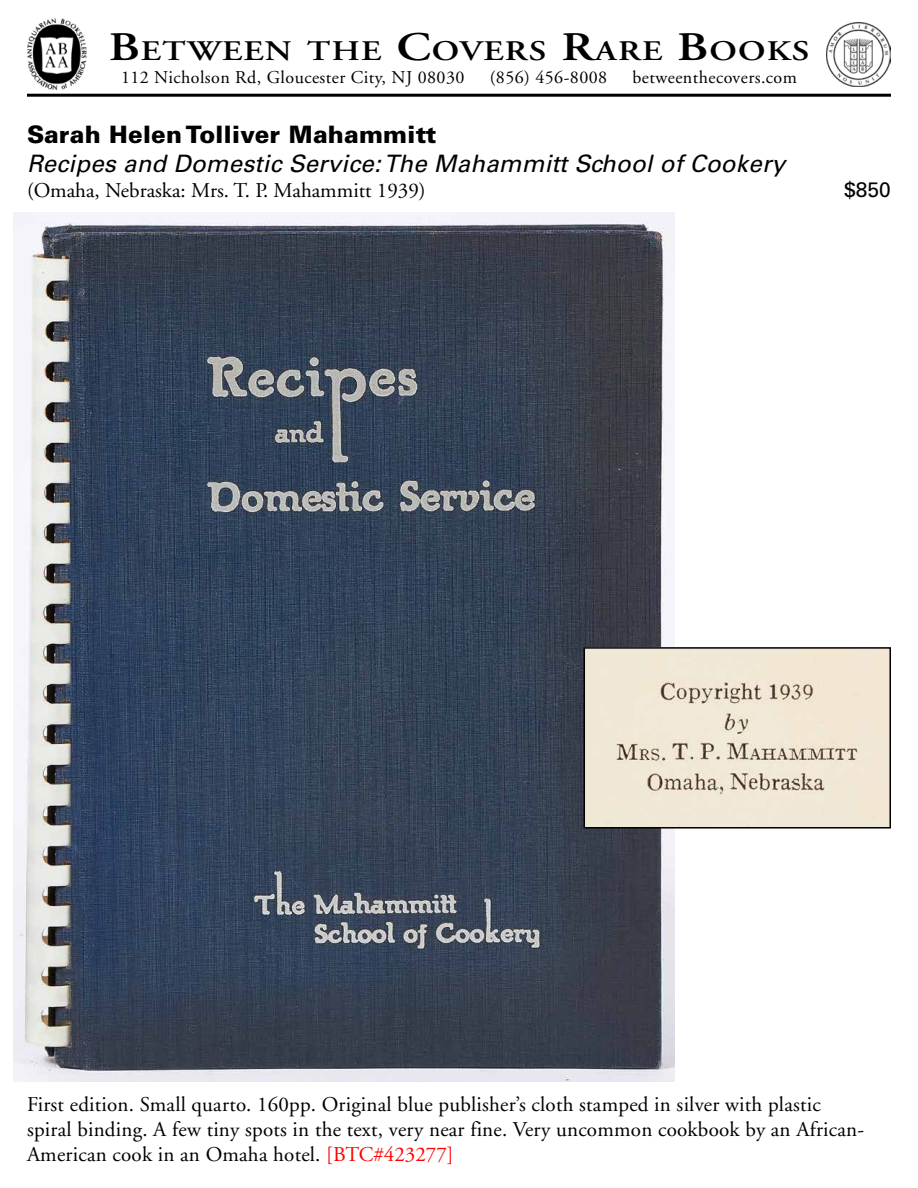
<style>
.page{position:relative;width:918px;height:1188px;background:#fff}
.page>*{position:absolute;margin:0;border:0;box-sizing:border-box;transform-origin:0 0}
.t1{font:600 28.35px "Adobe Garamond";letter-spacing:.035em;color:#000;scale:1.22 1}
.t2{font:italic 24px "Univers";letter-spacing:.01em;color:#000}
.t3{font:900 24px "Univers";letter-spacing:.01em;color:#000}
.t4{font:21px/25.2px "Adobe Garamond";letter-spacing:.01em;color:#000}
.t5{font:21px "Univers";color:#000}
.t6{font:18px "Adobe Garamond";letter-spacing:.025em;color:#000}
.s1{font-size:40.5px}
.s2{color:#f00}
</style>
<div class="page">
<img style="left:826px;top:22px;width:65px;height:65px">
<img style="left:27px;top:19px;width:60px;height:71px">
<hr style="left:27px;top:94px;width:864px;height:3px;background:#000">
<img style="left:14px;top:213px;width:660px;height:869px">
<img style="left:587px;top:650px;width:301px;height:176px">
<div style="left:584px;top:647px;width:307px;height:182px;border:2px solid #000"></div>
<h1 class="t1" style="left:109px;top:35px;width:576px"><span class="s1">B</span>ETWEEN THE <span class="s1">C</span>OVERS <span class="s1">R</span>ARE <span class="s1">B</span>OOKS</h1>
<p class="t6" style="left:121px;top:67px;width:345px">112 Nicholson Rd, Gloucester City, NJ 08030</p>
<p class="t6" style="left:490px;top:67px;width:119px">(856) 456-8008</p>
<p class="t6" style="left:633px;top:67px;width:166px">betweenthecovers.com</p>
<p class="t3" style="left:27px;top:119px;width:411px">Sarah Helen Tolliver Mahammitt</p>
<p class="t2" style="left:27px;top:149px;width:760px">Recipes and Domestic Service: The Mahammitt School of Cookery</p>
<p class="t4" style="left:27px;top:178px;width:400px">(Omaha, Nebraska: Mrs. T. P. Mahammitt 1939)</p>
<p class="t5" style="left:844px;top:177px;width:48px">$850</p>
<p class="t4" style="left:27px;top:1092px;width:839px">First edition. Small quarto. 160pp. Original blue publisher’s cloth stamped in silver with plastic spiral binding. A few tiny spots in the text, very near fine. Very uncommon cookbook by an African-<br>American cook in an Omaha hotel. <span class="s2">[BTC#423277]</span></p>
</div>
